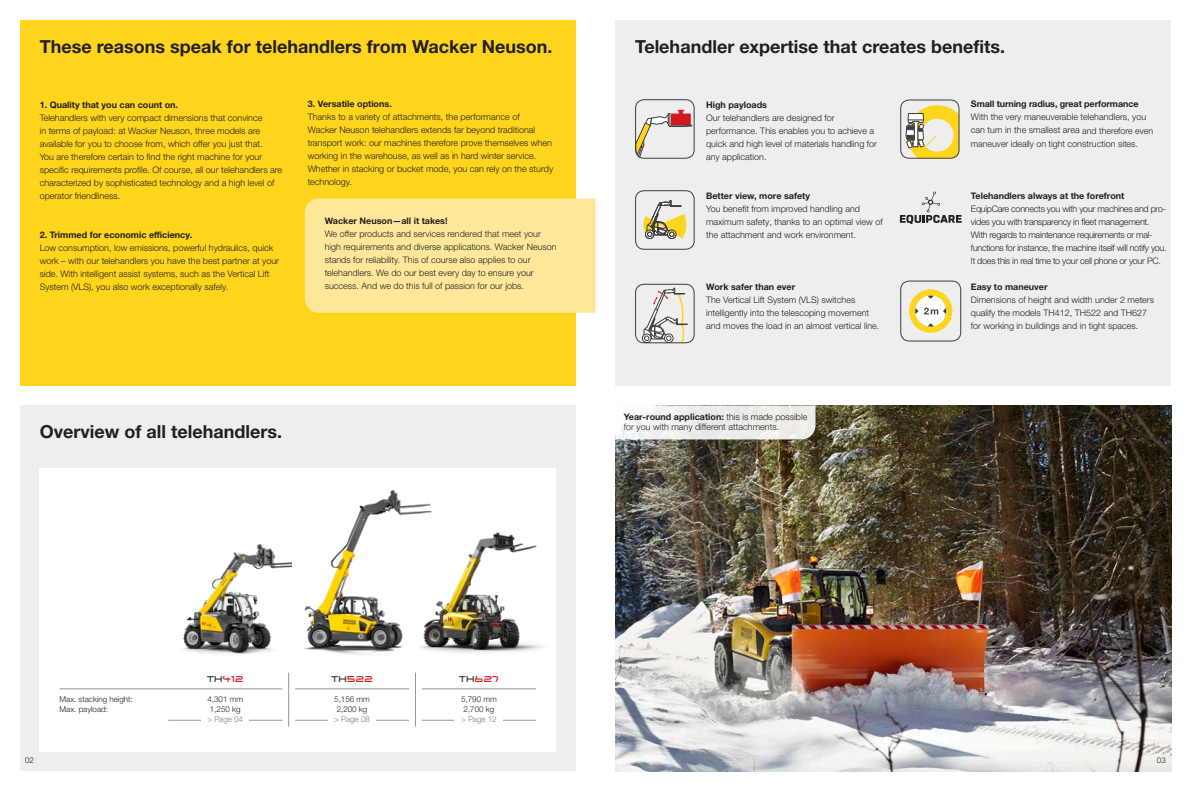
<style>
.page{position:relative;width:1191px;height:791px;background:#fff}
.page>*{position:absolute;margin:0;border:0;box-sizing:border-box;transform-origin:0 0}
.t1{font:700 18px "Helvetica Neue LTW1 G";color:#231f20}
.t2{font:300 9px/13px "Helvetica Neue LTW1 G";color:#231f20}
.t3{font:700 9px "Helvetica Neue LTW1 G";color:#231f20}
.t4{font:300 9px/13px "Helvetica Neue LTW1 G";letter-spacing:-.03em;color:#231f20}
.t5{font:9px "Wacker Neuson";color:#d7171f}
.t6{font:300 8px/10px "Helvetica Neue LTW1 G";color:#231f20;text-align:center}
.t7{font:300 8px "Helvetica Neue LTW1 G";color:#808285}
.s1{font-weight:700}
.s2{color:#3e3e3f}
</style>
<div class="page">
<div style="left:20px;top:405px;width:555px;height:366px;background:#eeeeef"></div>
<div style="left:20px;top:20px;width:555px;height:366px;background:#fed41d"></div>
<div style="left:615px;top:20px;width:556px;height:366px;background:#eeeeef"></div>
<div style="left:40px;top:468px;width:516px;height:283px;background:#fff"></div>
<hr style="left:415px;top:673px;width:1px;height:53px;background:#939598">
<hr style="left:288px;top:673px;width:1px;height:53px;background:#939598">
<hr style="left:60px;top:688px;width:222px;height:1px;background:#939598">
<hr style="left:422px;top:688px;width:114px;height:1px;background:#939598">
<hr style="left:295px;top:688px;width:114px;height:1px;background:#939598">
<hr style="left:295px;top:720px;width:114px;height:1px;background:#939598">
<hr style="left:422px;top:720px;width:114px;height:1px;background:#939598">
<hr style="left:168px;top:720px;width:114px;height:1px;background:#939598">
<div style="left:305px;top:199px;width:290px;height:114px;background:#ffe79a"></div>
<div style="left:642px;top:334px;width:9px;height:9px;border:1px solid #3e3e3f;border-radius:50%"></div>
<svg style="left:643px;top:288px;width:44px;height:53px"></svg>
<div style="left:635px;top:284px;width:59px;height:59px;border:1px solid #3e3e3f;border-radius:9px"></div>
<svg style="left:643px;top:200px;width:43px;height:39px"></svg>
<div style="left:635px;top:190px;width:59px;height:60px;border:1px solid #3e3e3f;border-radius:9px"></div>
<svg style="left:905px;top:105px;width:54px;height:54px"></svg>
<div style="left:900px;top:100px;width:59px;height:59px;border:1px solid #3e3e3f;border-radius:9px"></div>
<div style="left:635px;top:99px;width:59px;height:60px;border:1px solid #3e3e3f;border-radius:9px"></div>
<svg style="left:635px;top:110px;width:57px;height:48px"></svg>
<svg style="left:900px;top:192px;width:61px;height:32px"></svg>
<svg style="left:909px;top:289px;width:43px;height:44px"></svg>
<div style="left:915px;top:296px;width:31px;height:30px;background:#fff;border-radius:50%"></div>
<svg style="left:915px;top:308px;width:3px;height:6px"></svg>
<svg style="left:924px;top:308px;width:22px;height:6px"></svg>
<div style="left:900px;top:281px;width:61px;height:60px;border:1px solid #3e3e3f;border-radius:9px"></div>
<img style="left:615px;top:405px;width:556px;height:366px">
<svg style="left:615px;top:405px;width:200px;height:34px"></svg>
<img style="left:183px;top:544px;width:108px;height:111px">
<img style="left:304px;top:490px;width:95px;height:165px">
<img style="left:399px;top:499px;width:145px;height:154px">
<div style="left:202px;top:717px;width:47px;height:5px;background:#fff"></div>
<div style="left:328px;top:717px;width:48px;height:5px;background:#fff"></div>
<div style="left:455px;top:717px;width:48px;height:5px;background:#fff"></div>
<h1 class="t1" style="left:40px;top:35px;width:514px">These reasons speak for telehandlers from Wacker Neuson.</h1>
<p class="t3" style="left:40px;top:99px;width:140px">1. Quality that you can count on.</p>
<p class="t2" style="left:40px;top:111px;width:244px">Telehandlers with very compact dimensions that convince<br>in terms of payload: at Wacker Neuson, three models are available for you to choose from, which offer you just that.<br>You are therefore certain to find the right machine for your specific requirements profile. Of course, all our telehandlers are characterized by sophisticated technology and a high level of operator friendliness.</p>
<p class="t3" style="left:40px;top:229px;width:154px">2. Trimmed for economic efficiency.</p>
<p class="t2" style="left:40px;top:241px;width:241px">Low consumption, low emissions, powerful hydraulics, quick work – with our telehandlers you have the best partner at your side. With intelligent assist systems, such as the Vertical Lift System (VLS), you also work exceptionally safely.</p>
<p class="t3" style="left:308px;top:99px;width:86px">3. Versatile options.</p>
<p class="t2" style="left:308px;top:111px;width:247px">Thanks to a variety of attachments, the performance of<br>Wacker Neuson telehandlers extends far beyond traditional transport work: our machines therefore prove themselves when working in the warehouse, as well as in hard winter service.<br>Whether in stacking or bucket mode, you can rely on the sturdy technology.</p>
<p class="t3" style="left:325px;top:216px;width:124px">Wacker Neuson—all it takes!</p>
<p class="t2" style="left:325px;top:228px;width:233px">We offer products and services rendered that meet your high requirements and diverse applications. Wacker Neuson stands for reliability. This of course also applies to our telehandlers. We do our best every day to ensure your success. And we do this full of passion for our jobs.</p>
<h1 class="t1" style="left:40px;top:421px;width:244px">Overview of all telehandlers.</h1>
<h1 class="t1" style="left:635px;top:35px;width:371px">Telehandler expertise that creates benefits.</h1>
<p class="t3" style="left:706px;top:99px;width:62px">High payloads</p>
<p class="t2" style="left:706px;top:111px;width:172px">Our telehandlers are designed for performance. This enables you to achieve a quick and high level of materials handling for any application.</p>
<p class="t3" style="left:706px;top:190px;width:105px">Better view, more safety</p>
<p class="t2" style="left:706px;top:202px;width:178px">You benefit from improved handling and maximum safety, thanks to an optimal view of the attachment and work environment.</p>
<p class="t3" style="left:706px;top:281px;width:91px">Work safer than ever</p>
<p class="t2" style="left:706px;top:293px;width:175px">The Vertical Lift System (VLS) switches intelligently into the telescoping movement and moves the load in an almost vertical line.</p>
<p class="t2" style="left:624px;top:412px;width:185px;line-height:10px"><span class="s1">Year-round application:</span> this is made possible for you with many different attachments.</p>
<p class="t3" style="left:971px;top:99px;width:169px">Small turning radius, great performance</p>
<p class="t2" style="left:971px;top:111px;width:184px">With the very maneuverable telehandlers, you can turn in the smallest area and therefore even maneuver ideally on tight construction sites.</p>
<p class="t3" style="left:971px;top:190px;width:155px">Telehandlers always at the forefront</p>
<p class="t4" style="left:971px;top:202px;width:197px">EquipCare connects you with your machines and pro&shy;vides you with transparency in fleet management.<br>With regards to maintenance requirements or mal&shy;functions for instance, the machine itself will notify you.<br>It does this in real time to your cell phone or your PC.</p>
<p class="t3" style="left:971px;top:281px;width:78px">Easy to maneuver</p>
<p class="t2" style="left:971px;top:293px;width:185px">Dimensions of height and width under 2 meters qualify the models TH412, TH522 and TH627 for working in buildings and in tight spaces.</p>
<p class="t6" style="left:60px;top:694px;width:75px;text-align:left">Max. stacking height:<br>Max. payload:</p>
<p class="t5" style="left:207px;top:675px;width:38px"><span class="s2">TH</span>412</p>
<p class="t6" style="left:207px;top:694px;width:37px">4,301 mm<br>1,250 kg</p>
<p class="t5" style="left:331px;top:675px;width:43px"><span class="s2">TH</span>522</p>
<p class="t6" style="left:334px;top:694px;width:37px">5,156 mm<br>2,200 kg</p>
<p class="t5" style="left:459px;top:675px;width:41px"><span class="s2">TH</span>627</p>
<p class="t6" style="left:461px;top:694px;width:37px">5,790 mm<br>2,700 kg</p>
<p class="t7" style="left:207px;top:715px;width:37px">&gt; Page 04</p>
<p class="t7" style="left:334px;top:715px;width:37px">&gt; Page 08</p>
<p class="t7" style="left:461px;top:715px;width:37px">&gt; Page 12</p>
<p class="t6" style="left:25px;top:755px;width:10px">02</p>
<p class="t6" style="left:1157px;top:755px;width:10px">03</p>
</div>
